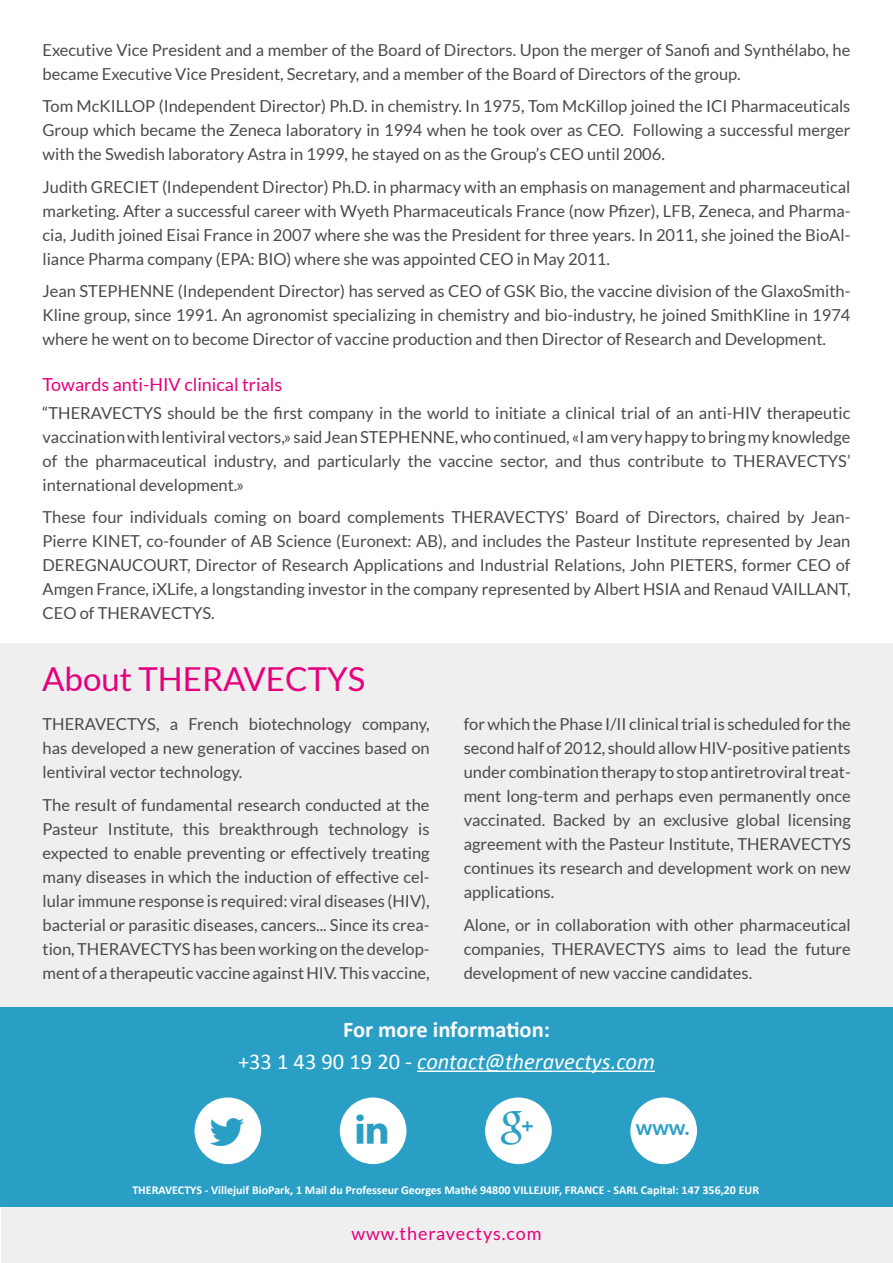
<style>
.page{position:relative;width:893px;height:1263px;background:#fff}
.page>*{position:absolute;margin:0;border:0;box-sizing:border-box;transform-origin:0 0}
.t1{font:33px "Lato";color:#e6007d}
.t2{font:italic 22.5px/31.2px "Calibri";color:#fff;text-align:center}
.t3{font:700 21px "Lato";color:#2a9fc6}
.t4{font:18px "Lato";color:#e6007d}
.t5{font:18px "Lato";letter-spacing:.05em;color:#e6007d}
.t6{font:16.5px/24px "Lato";color:#4a4a49;text-align:justify}
.t7{font:700 12px "Calibri";color:#fff}
.s1{font-weight:700;font-style:normal}
.s2{font-style:normal}
</style>
<div class="page">
<div style="left:1px;top:1207px;width:891px;height:56px;background:#efefef"></div>
<div style="left:0;top:643px;width:893px;height:365px;background:#efefef"></div>
<div style="left:0;top:1008px;width:893px;height:199px;background:#2a9fc6"></div>
<hr style="left:417px;top:1070px;width:238px;height:2px;background:#fff">
<div style="left:340px;top:1097px;width:66px;height:67px;background:#fff;border-radius:50%"></div>
<div style="left:485px;top:1097px;width:67px;height:67px;background:#fff;border-radius:50%"></div>
<div style="left:630px;top:1097px;width:67px;height:67px;background:#fff;border-radius:50%"></div>
<div style="left:195px;top:1097px;width:66px;height:67px;background:#fff;border-radius:50%"></div>
<p class="t6" style="left:43px;top:38px;width:809px">Executive Vice President and a member of the Board of Directors. Upon the merger of Sanofi and Synthélabo, he became Executive Vice President, Secretary, and a member of the Board of Directors of the group.</p>
<p class="t6" style="left:43px;top:94px;width:809px">Tom McKILLOP (Independent Director) Ph.D. in chemistry. In 1975, Tom McKillop joined the ICI Pharmaceuticals Group which became the Zeneca laboratory in 1994 when he took over as CEO. Following a successful merger with the Swedish laboratory Astra in 1999, he stayed on as the Group’s CEO until 2006.</p>
<p class="t6" style="left:43px;top:175px;width:809px">Judith GRECIET (Independent Director) Ph.D. in pharmacy with an emphasis on management and pharmaceutical marketing. After a successful career with Wyeth Pharmaceuticals France (now Pfizer), LFB, Zeneca, and Pharma&shy;cia, Judith joined Eisai France in 2007 where she was the President for three years. In 2011, she joined the BioAl&shy;liance Pharma company (EPA: BIO) where she was appointed CEO in May 2011.</p>
<p class="t6" style="left:43px;top:279px;width:809px">Jean STEPHENNE (Independent Director) has served as CEO of GSK Bio, the vaccine division of the GlaxoSmith-Kline group, since 1991. An agronomist specializing in chemistry and bio-industry, he joined SmithKline in 1974 where he went on to become Director of vaccine production and then Director of Research and Development.</p>
<p class="t4" style="left:43px;top:374px;width:241px">Towards anti-HIV clinical trials</p>
<p class="t6" style="left:43px;top:401px;width:809px">“THERAVECTYS should be the first company in the world to initiate a clinical trial of an anti-HIV therapeutic vaccination with lentiviral vectors,» said Jean STEPHENNE, who continued, «I am very happy to bring my knowledge of the pharmaceutical industry, and particularly the vaccine sector, and thus contribute to THERAVECTYS’ international development.»</p>
<p class="t6" style="left:43px;top:505px;width:809px">These four individuals coming on board complements THERAVECTYS’ Board of Directors, chaired by Jean-Pierre KINET, co-founder of AB Science (Euronext: AB), and includes the Pasteur Institute represented by Jean DEREGNAUCOURT, Director of Research Applications and Industrial Relations, John PIETERS, former CEO of Amgen France, iXLife, a longstanding investor in the company represented by Albert HSIA and Renaud VAILLANT, CEO of THERAVECTYS.</p>
<h1 class="t1" style="left:42px;top:660px;width:325px">About THERAVECTYS</h1>
<p class="t6" style="left:43px;top:712px;width:389px">THERAVECTYS, a French biotechnology company, has developed a new generation of vaccines based on lentiviral vector technology.</p>
<p class="t6" style="left:43px;top:793px;width:389px">The result of fundamental research conducted at the Pasteur Institute, this breakthrough technology is expected to enable preventing or effectively treating many diseases in which the induction of effective cel&shy;lular immune response is required: viral diseases (HIV), bacterial or parasitic diseases, cancers... Since its crea&shy;tion, THERAVECTYS has been working on the develop&shy;ment of a therapeutic vaccine against HIV. This vaccine,</p>
<p class="t6" style="left:464px;top:712px;width:389px">for which the Phase I/II clinical trial is scheduled for the second half of 2012, should allow HIV-positive patients under combination therapy to stop antiretroviral treat&shy;ment long-term and perhaps even permanently once vaccinated. Backed by an exclusive global licensing agreement with the Pasteur Institute, THERAVECTYS continues its research and development work on new applications.</p>
<p class="t6" style="left:464px;top:913px;width:389px">Alone, or in collaboration with other pharmaceutical companies, THERAVECTYS aims to lead the future development of new vaccine candidates.</p>
<h2 class="t2" style="left:238px;top:1013px;width:418px"><span class="s1">For more information:<br></span><span class="s2">+33 1 43 90 19 20 -</span> contact@theravectys.com</h2>
<p class="t3" style="left:636px;top:1115px;width:55px">www.</p>
<p class="t7" style="left:132px;top:1183px;width:628px">THERAVECTYS - Villejuif BioPark, 1 Mail du Professeur Georges Mathé 94800 VILLEJUIF, FRANCE - SARL Capital: 147 356,20 EUR</p>
<p class="t5" style="left:351px;top:1224px;width:192px">www.theravectys.com</p>
</div>
